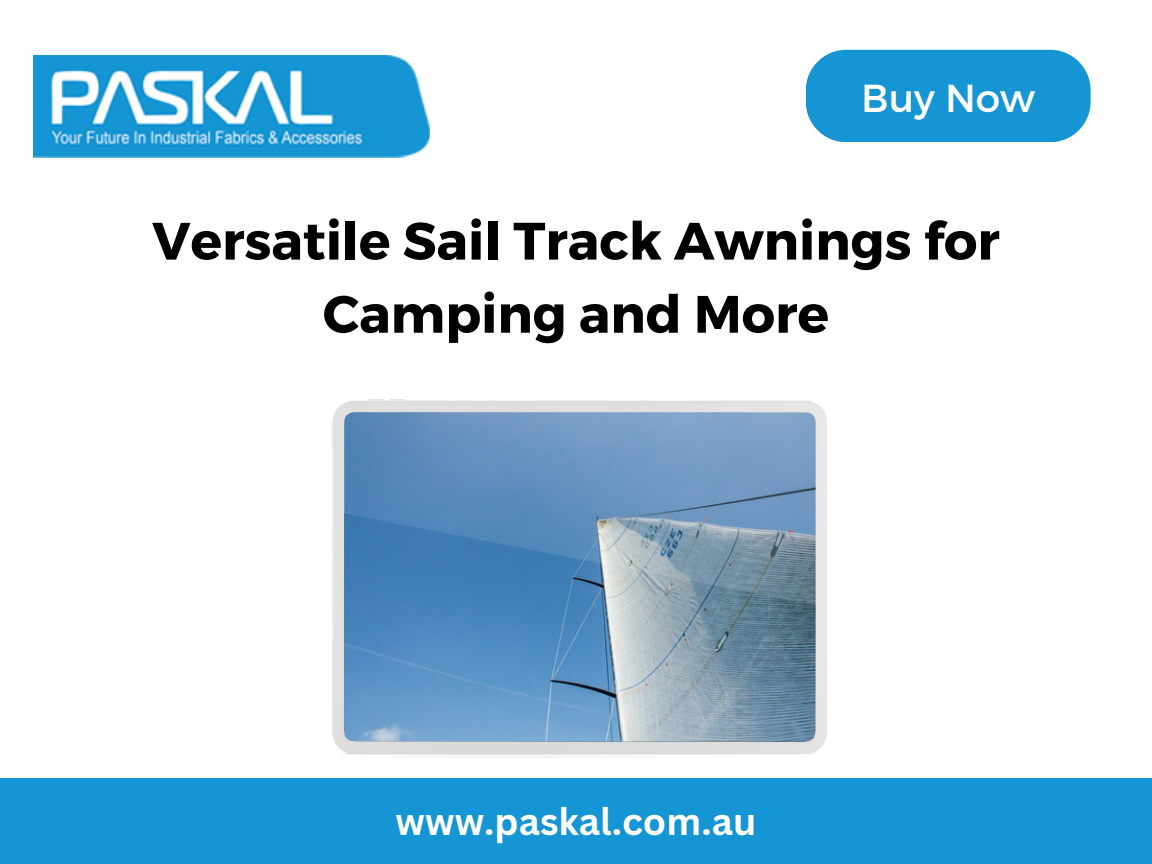
<style>
.page{position:relative;width:1152px;height:864px;background:#1595d3}
.page>*{position:absolute;margin:0;border:0;box-sizing:border-box;transform-origin:0 0}
.t1{font:700 52.5px/73.2px "Montserrat";color:#000;text-align:center}
.t2{font:39px "Montserrat";color:#fff}
.t3{font:700 37.5px "Canva Sans";color:#fff}
</style>
<div class="page">
<div style="left:0;top:0;width:1152px;height:778px;background:#fff"></div>
<div style="left:806px;top:50px;width:285px;height:92px;background:#1595d3"></div>
<img style="left:33px;top:55px;width:396px;height:102px">
<img style="left:332px;top:399px;width:495px;height:358px">
<p class="t2" style="left:861px;top:72px;width:175px">Buy Now</p>
<p class="t1" style="left:152px;top:202px;width:849px">Versatile Sail Track Awnings for<br>Camping and More</p>
<p class="t3" style="left:396px;top:795px;width:362px">www.paskal.com.au</p>
</div>
